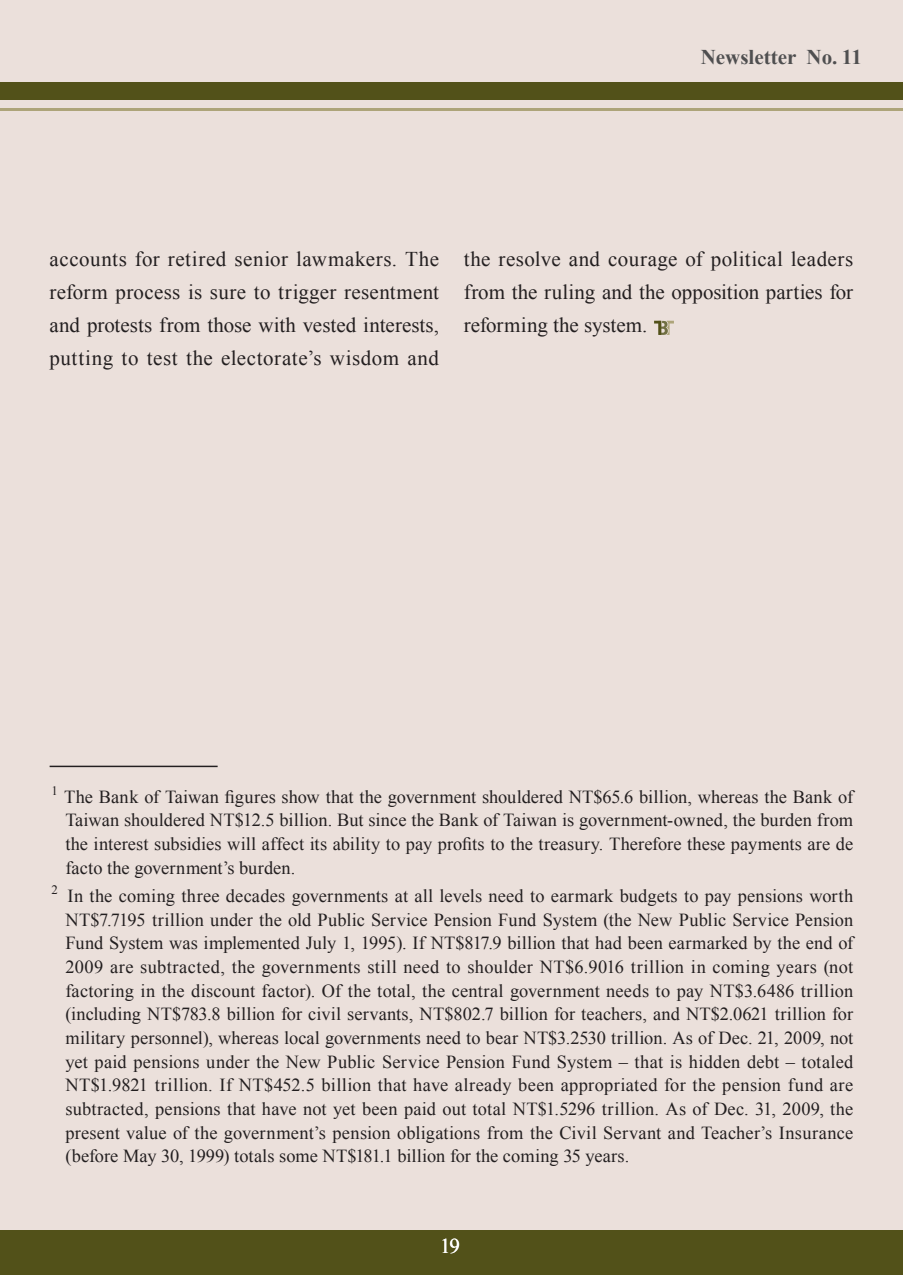
<style>
.page{position:relative;width:903px;height:1275px;background:#ebe0db}
.page>*{position:absolute;margin:0;border:0;box-sizing:border-box;transform-origin:0 0}
.段落1{font:21px/33.2px "Times New Roman";letter-spacing:.01em;color:#231f20;text-align:justify}
.t1{font:700 21px "Times New Roman";color:#4f4f50}
.t2{font:21px "Times New Roman";color:#fff}
.段落1-2{font:18.38px/23.6px "Times New Roman";color:#231f20;text-align:justify}
</style>
<div class="page">
<div style="left:0;top:83px;width:903px;height:17px;background:#525119"></div>
<hr style="left:0;top:108px;width:903px;height:3px;background:#ada479">
<div style="left:0;top:1230px;width:903px;height:45px;background:#525119"></div>
<hr style="left:50px;top:766px;width:168px;height:1px;background:#231f20">
<svg style="left:654px;top:321px;width:20px;height:14px"></svg>
<p class="t1" style="left:701px;top:43px;width:163px">Newsletter No. 11</p>
<p class="段落1" style="left:50px;top:242px;width:391px">accounts for retired senior lawmakers. The reform process is sure to trigger resentment and protests from those with vested interests, putting to test the electorate’s wisdom and</p>
<p class="段落1" style="left:464px;top:242px;width:391px">the resolve and courage of political leaders from the ruling and the opposition parties for reforming the system.</p>
<p class="段落1-2" style="left:65px;top:784px;width:789px;text-indent:-14px"><sup>1</sup> The Bank of Taiwan figures show that the government shouldered NT$65.6 billion, whereas the Bank of Taiwan shouldered NT$12.5 billion. But since the Bank of Taiwan is government-owned, the burden from the interest subsidies will affect its ability to pay profits to the treasury. Therefore these payments are de facto the government’s burden.</p>
<p class="段落1-2" style="left:65px;top:884px;width:789px;text-indent:-14px"><sup>2</sup> In the coming three decades governments at all levels need to earmark budgets to pay pensions worth NT$7.7195 trillion under the old Public Service Pension Fund System (the New Public Service Pension Fund System was implemented July 1, 1995). If NT$817.9 billion that had been earmarked by the end of 2009 are subtracted, the governments still need to shoulder NT$6.9016 trillion in coming years (not factoring in the discount factor). Of the total, the central government needs to pay NT$3.6486 trillion (including NT$783.8 billion for civil servants, NT$802.7 billion for teachers, and NT$2.0621 trillion for military personnel), whereas local governments need to bear NT$3.2530 trillion. As of Dec. 21, 2009, not yet paid pensions under the New Public Service Pension Fund System – that is hidden debt – totaled NT$1.9821 trillion. If NT$452.5 billion that have already been appropriated for the pension fund are subtracted, pensions that have not yet been paid out total NT$1.5296 trillion. As of Dec. 31, 2009, the present value of the government’s pension obligations from the Civil Servant and Teacher’s Insurance (before May 30, 1999) totals some NT$181.1 billion for the coming 35 years.</p>
<p class="t2" style="left:440px;top:1232px;width:21px">19</p>
</div>
